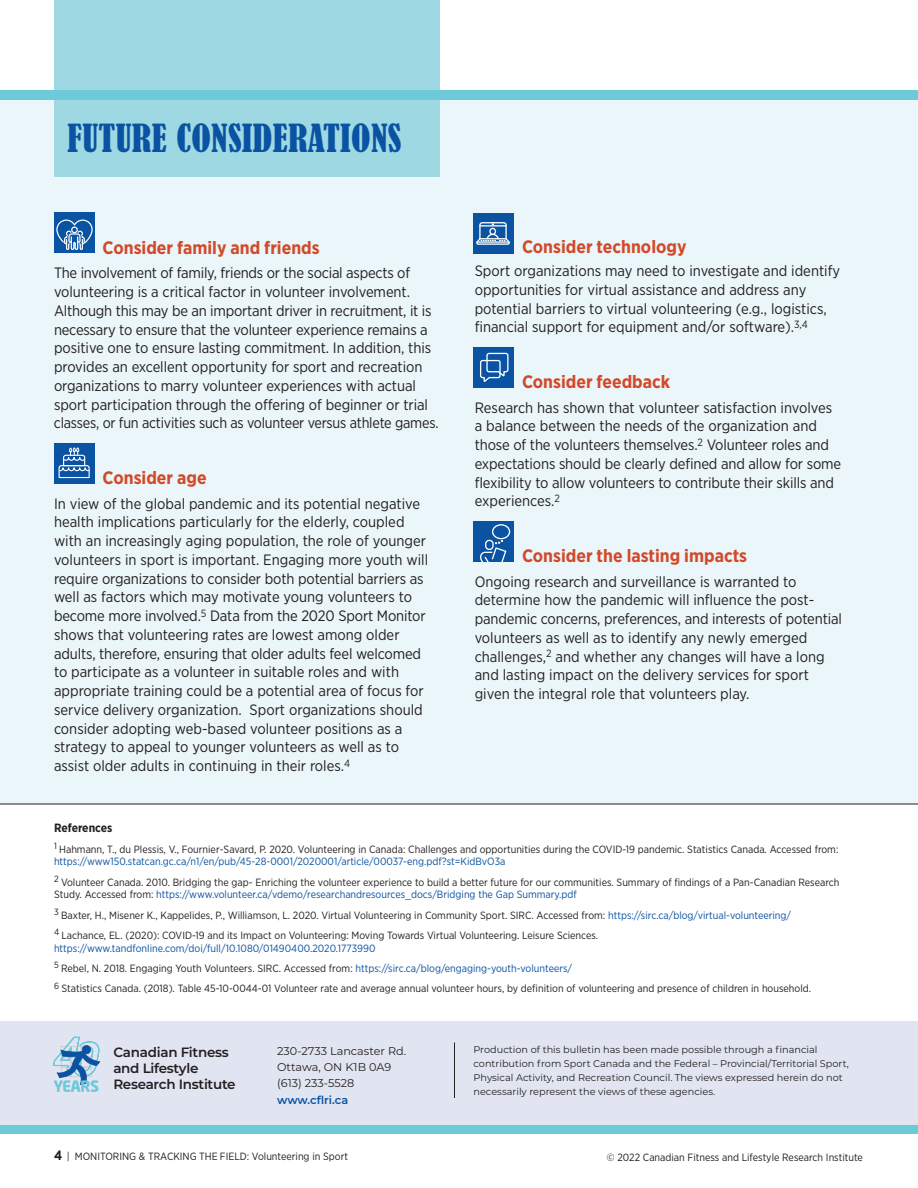
<style>
.page{position:relative;width:918px;height:1188px;background:#fff}
.page>*{position:absolute;margin:0;border:0;box-sizing:border-box;transform-origin:0 0}
.t1{font:condensed 36px "Bernard";letter-spacing:.01em;color:#0a52a2}
.t2{font:700 18px "Gotham Narrow";color:#d24929}
.t3{font:15px/18.8px "Gotham Narrow";letter-spacing:-.005em;color:#231f20}
.t4{font:600 13.5px "Montserrat";letter-spacing:-.02em;color:#231f20}
.t5{font:700 12px "Gotham Narrow";color:#231f20}
.t6{font:11.25px "Montserrat";color:#231f20}
.t7{font:600 11.25px "Montserrat";color:#0a52a2}
.t8{font:10.5px/12.8px "Gotham Narrow";color:#231f20}
.t9{font:9.75px/14.2px "Montserrat";color:#231f20}
.s1{color:#0a52a2}
.s2{font-weight:700;font-size:13.5px}
</style>
<div class="page">
<div style="left:0;top:90px;width:918px;height:714px;background:#eaf6f9"></div>
<div style="left:0;top:1022px;width:918px;height:104px;background:#e1e4f1"></div>
<div style="left:54px;top:0;width:385px;height:176px;background:#9dd8e3"></div>
<div style="left:0;top:1125px;width:918px;height:9px;background:#6dcad8"></div>
<div style="left:0;top:90px;width:918px;height:10px;background:#6dcad8"></div>
<hr style="left:0;top:804px;width:918px;height:1px;background:#231f20">
<hr style="left:454px;top:1042px;width:1px;height:56px;background:#231f20">
<div style="left:54px;top:213px;width:41px;height:40px;background:#0a52a2"></div>
<svg style="left:56px;top:220px;width:37px;height:30px"></svg>
<div style="left:474px;top:213px;width:40px;height:41px;background:#0a52a2"></div>
<svg style="left:476px;top:222px;width:34px;height:23px"></svg>
<div style="left:474px;top:347px;width:40px;height:40px;background:#0a52a2"></div>
<svg style="left:480px;top:353px;width:29px;height:29px"></svg>
<div style="left:474px;top:521px;width:40px;height:40px;background:#0a52a2"></div>
<div style="left:492px;top:524px;width:18px;height:15px;border:1px solid #fff;border-radius:50%"></div>
<svg style="left:480px;top:540px;width:27px;height:21px"></svg>
<div style="left:54px;top:443px;width:40px;height:40px;background:#0a52a2"></div>
<svg style="left:58px;top:448px;width:32px;height:31px"></svg>
<svg style="left:53px;top:1037px;width:47px;height:55px"></svg>
<p class="t1" style="left:68px;top:118px;width:335px">FUTURE CONSIDERATIONS</p>
<p class="t2" style="left:103px;top:240px;width:219px">Consider family and friends</p>
<p class="t3" style="left:54px;top:265px;width:386px">The involvement of family, friends or the social aspects of volunteering is a critical factor in volunteer involvement.<br>Although this may be an important driver in recruitment, it is necessary to ensure that the volunteer experience remains a positive one to ensure lasting commitment. In addition, this provides an excellent opportunity for sport and recreation organizations to marry volunteer experiences with actual sport participation through the offering of beginner or trial classes, or fun activities such as volunteer versus athlete games.</p>
<p class="t2" style="left:103px;top:470px;width:106px">Consider age</p>
<p class="t3" style="left:54px;top:495px;width:376px">In view of the global pandemic and its potential negative health implications particularly for the elderly, coupled with an increasingly aging population, the role of younger volunteers in sport is important. Engaging more youth will require organizations to consider both potential barriers as well as factors which may motivate young volunteers to become more involved.<sup>5</sup> Data from the 2020 Sport Monitor shows that volunteering rates are lowest among older adults, therefore, ensuring that older adults feel welcomed to participate as a volunteer in suitable roles and with appropriate training could be a potential area of focus for service delivery organization. Sport organizations should consider adopting web-based volunteer positions as a strategy to appeal to younger volunteers as well as to assist older adults in continuing in their roles.<sup>4</sup></p>
<p class="t2" style="left:522px;top:239px;width:166px">Consider technology</p>
<p class="t3" style="left:475px;top:262px;width:367px">Sport organizations may need to investigate and identify opportunities for virtual assistance and address any potential barriers to virtual volunteering (e.g., logistics, financial support for equipment and/or software).<sup>3,4</sup></p>
<p class="t2" style="left:522px;top:374px;width:150px">Consider feedback</p>
<p class="t3" style="left:475px;top:399px;width:368px">Research has shown that volunteer satisfaction involves a balance between the needs of the organization and those of the volunteers themselves.<sup>2</sup> Volunteer roles and expectations should be clearly defined and allow for some flexibility to allow volunteers to contribute their skills and experiences.<sup>2</sup></p>
<p class="t2" style="left:522px;top:548px;width:227px">Consider the lasting impacts</p>
<p class="t3" style="left:475px;top:573px;width:369px">Ongoing research and surveillance is warranted to determine how the pandemic will influence the post&shy;pandemic concerns, preferences, and interests of potential volunteers as well as to identify any newly emerged challenges,<sup>2</sup> and whether any changes will have a long and lasting impact on the delivery services for sport given the integral role that volunteers play.</p>
<p class="t5" style="left:54px;top:823px;width:60px">References</p>
<p class="t8" style="left:54px;top:843px;width:786px"><sup>1</sup> Hahmann, T., du Plessis, V., Fournier-Savard, P. 2020. Volunteering in Canada: Challenges and opportunities during the COVID-19 pandemic. Statistics Canada. Accessed from: <span class="s1">https://www150.statcan.gc.ca/n1/en/pub/45-28-0001/2020001/article/00037-eng.pdf?st=KidBvO3a</span></p>
<p class="t8" style="left:54px;top:876px;width:787px"><sup>2</sup> Volunteer Canada. 2010. Bridging the gap- Enriching the volunteer experience to build a better future for our communities. Summary of findings of a Pan-Canadian Research<br>Study. Accessed from: <span class="s1">https://www.volunteer.ca/vdemo/researchandresources_docs/Bridging the Gap Summary.pdf</span></p>
<p class="t8" style="left:54px;top:909px;width:739px"><sup>3</sup> Baxter, H., Misener K., Kappelides, P., Williamson, L. 2020. Virtual Volunteering in Community Sport. SIRC. Accessed from: <span class="s1">https://sirc.ca/blog/virtual-volunteering/</span></p>
<p class="t8" style="left:54px;top:929px;width:546px"><sup>4</sup> Lachance, EL. (2020): COVID-19 and its Impact on Volunteering: Moving Towards Virtual Volunteering. Leisure Sciences. <span class="s1">https://www.tandfonline.com/doi/full/10.1080/01490400.2020.1773990</span></p>
<p class="t8" style="left:54px;top:962px;width:520px"><sup>5</sup> Rebel, N. 2018. Engaging Youth Volunteers. SIRC. Accessed from: <span class="s1">https://sirc.ca/blog/engaging-youth-volunteers/</span></p>
<p class="t8" style="left:54px;top:983px;width:759px"><sup>6</sup> Statistics Canada. (2018). Table 45-10-0044-01 Volunteer rate and average annual volunteer hours, by definition of volunteering and presence of children in household.</p>
<p class="t4" style="left:113px;top:1044px;width:117px">Canadian Fitness</p>
<p class="t4" style="left:113px;top:1060px;width:87px">and Lifestyle</p>
<p class="t4" style="left:113px;top:1076px;width:124px">Research Institute</p>
<p class="t6" style="left:277px;top:1046px;width:131px">230-2733 Lancaster Rd.</p>
<p class="t6" style="left:277px;top:1063px;width:116px">Ottawa, ON K1B 0A9</p>
<p class="t6" style="left:277px;top:1079px;width:79px">(613) 233-5528</p>
<p class="t7" style="left:277px;top:1093px;width:73px">www.cflri.ca</p>
<p class="t9" style="left:474px;top:1043px;width:377px">Production of this bulletin has been made possible through a financial contribution from Sport Canada and the Federal – Provincial/Territorial Sport, Physical Activity, and Recreation Council. The views expressed herein do not necessarily represent the views of these agencies.</p>
<p class="t8" style="left:54px;top:1151px;width:296px"><span class="s2">4</span> | MONITORING &amp; TRACKING THE FIELD: Volunteering in Sport</p>
<p class="t8" style="left:607px;top:1152px;width:257px">© 2022 Canadian Fitness and Lifestyle Research Institute</p>
</div>
